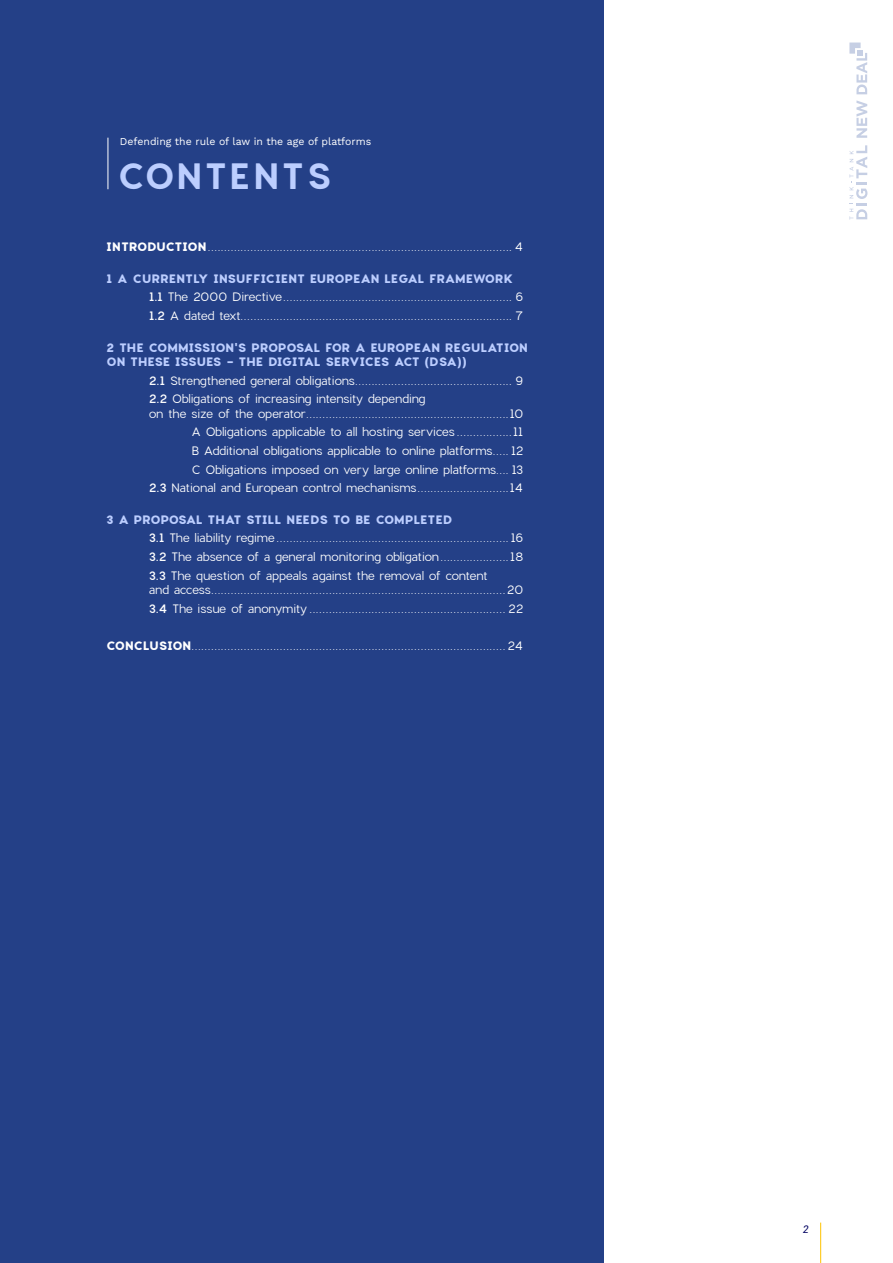
<style>
.page{position:relative;width:893px;height:1263px;background:#fff}
.page>*{position:absolute;margin:0;border:0;box-sizing:border-box;transform-origin:0 0}
.t1{font:600 36px "Charlevoix Pro";letter-spacing:.05em;color:#bcceff}
.t2{font:12px/18.6px "Charlevoix Pro";letter-spacing:-.02em;color:#fff}
.t3{font:700 12px/14.4px "Charlevoix Pro";letter-spacing:-.04em;color:#bcceff}
.t4{font:10.5px "Work Sans";color:#fff}
.t5{font:italic 10.5px "Roboto";color:#040462}
.s1{font-weight:700}
.s2{font-weight:700;color:#bcceff}
.s3{font-weight:500}
</style>
<div class="page">
<hr style="left:820px;top:1222px;width:1px;height:41px;background:#fec300">
<svg style="left:856px;top:100px;width:11px;height:38px"></svg>
<svg style="left:849px;top:145px;width:18px;height:75px"></svg>
<svg style="left:849px;top:43px;width:18px;height:51px"></svg>
<div style="left:0;top:0;width:604px;height:1263px;background:#244087"></div>
<hr style="left:108px;top:138px;width:1px;height:51px;background:#fff">
<p class="t4" style="left:120px;top:134px;width:253px">Defending the rule of law in the age of platforms</p>
<h1 class="t1" style="left:117px;top:152px;width:216px">CONTENTS</h1>
<p class="t2" style="left:106px;top:238px;width:418px"><span class="s1">INTRODUCTION</span>............................................................................................. 4</p>
<p class="t2" style="left:149px;top:269px;width:376px;text-indent:-43px"><span class="s2">1 A CURRENTLY INSUFFICIENT EUROPEAN LEGAL FRAMEWORK<br></span><span class="s3">1.1</span> The 2000 Directive...................................................................... 6<br><span class="s3">1.2</span> A dated text................................................................................... 7</p>
<p class="t3" style="left:106px;top:340px;width:423px">2 THE COMMISSION'S PROPOSAL FOR A EUROPEAN REGULATION<br>ON THESE ISSUES - THE DIGITAL SERVICES ACT (DSA))</p>
<p class="t2" style="left:149px;top:371px;width:376px"><span class="s3">2.1</span> Strengthened general obligations................................................ 9<br><span class="s3">2.2</span> Obligations of increasing intensity depending</p>
<p class="t2" style="left:149px;top:404px;width:376px;text-align:right">on the size of the operator..............................................................10<br>A Obligations applicable to all hosting services .................11<br>B Additional obligations applicable to online platforms..... 12<br>C Obligations imposed on very large online platforms.... 13<br><span class="s3">2.3</span> National and European control mechanisms............................14</p>
<p class="t2" style="left:149px;top:510px;width:376px;text-indent:-43px"><span class="s2">3 A PROPOSAL THAT STILL NEEDS TO BE COMPLETED<br></span><span class="s3">3.1</span> The liability regime .......................................................................16<br><span class="s3">3.2</span> The absence of a general monitoring obligation.....................18<br><span class="s3">3.3</span> The question of appeals against the removal of content</p>
<p class="t2" style="left:149px;top:580px;width:376px">and access..........................................................................................20<br><span class="s3">3.4</span> The issue of anonymity ............................................................ 22</p>
<p class="t2" style="left:106px;top:636px;width:418px"><span class="s1">CONCLUSION</span>................................................................................................24</p>
<p class="t5" style="left:803px;top:1221px;width:7px">2</p>
</div>
